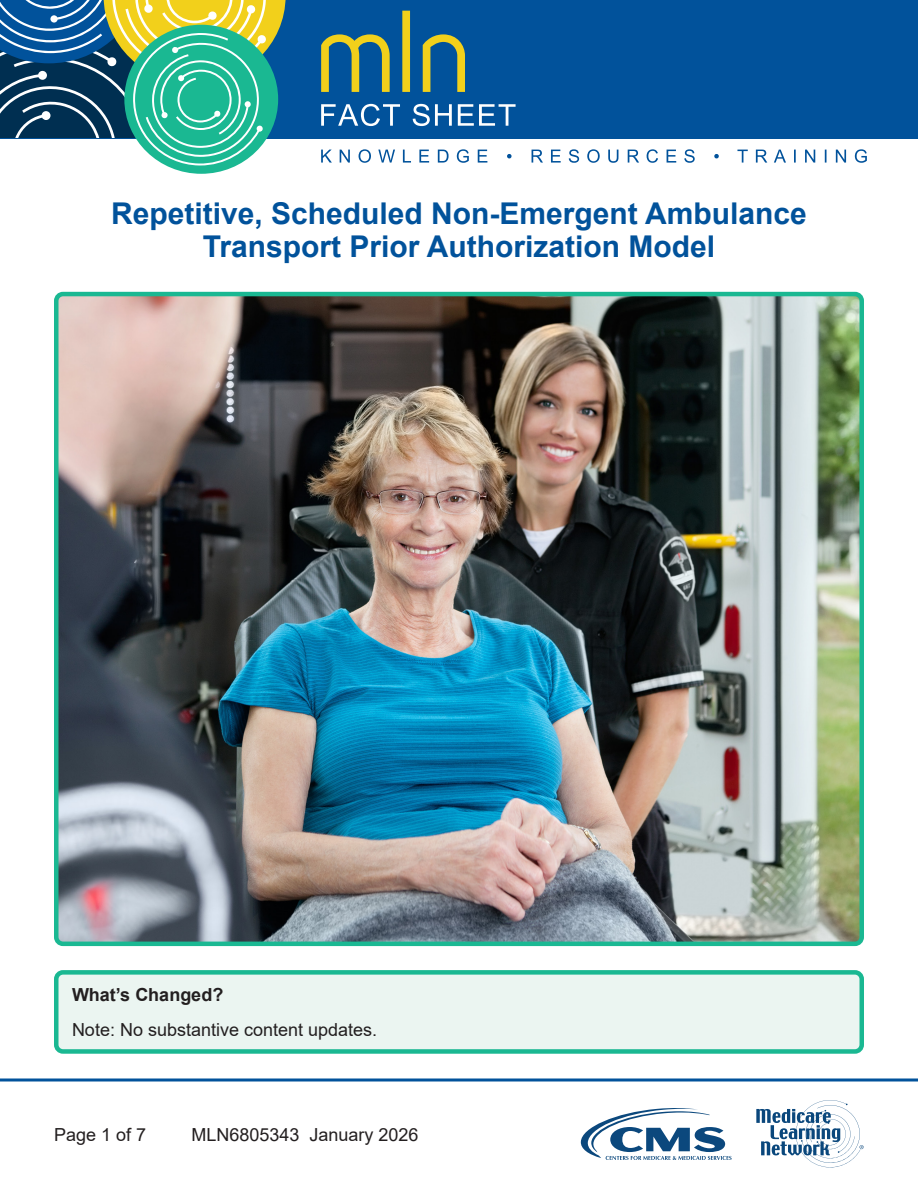
<style>
.page{position:relative;width:918px;height:1188px;background:#fff}
.page>*{position:absolute;margin:0;border:0;box-sizing:border-box;transform-origin:0 0}
.t1{font:700 30px/33px "Arial";color:#01529b;text-align:center}
.t2{font:18px "Arial";color:#231f20}
.t3{font:700 18px "Arial";color:#231f20}
</style>
<div class="page">
<svg style="left:0;top:1078px;width:918px;height:4px;background:#407db3"></svg>
<div style="left:0;top:0;width:918px;height:138px;background:#01529b"></div>
<svg style="left:0;top:0;width:286px;height:165px"></svg>
<svg style="left:321px;top:11px;width:144px;height:81px"></svg>
<svg style="left:321px;top:149px;width:546px;height:14px"></svg>
<svg style="left:321px;top:104px;width:195px;height:22px"></svg>
<svg style="left:581px;top:1108px;width:151px;height:52px"></svg>
<svg style="left:756px;top:1100px;width:108px;height:67px"></svg>
<img style="left:59px;top:297px;width:800px;height:644px">
<div style="left:54px;top:292px;width:810px;height:654px;border:4px solid #1ab892;border-radius:7px"></div>
<div style="left:56px;top:972px;width:806px;height:79px;background:#ebf5f1;border-radius:7px"></div>
<div style="left:54px;top:970px;width:810px;height:84px;border:4px solid #1ab892;border-radius:7px"></div>
<h1 class="t1" style="left:111px;top:198px;width:697px">Repetitive, Scheduled Non-Emergent Ambulance<br>Transport Prior Authorization Model</h1>
<p class="t3" style="left:72px;top:982px;width:153px">What’s Changed?</p>
<p class="t2" style="left:72px;top:1017px;width:307px">Note: No substantive content updates.</p>
<p class="t2" style="left:54px;top:1122px;width:94px">Page 1 of 7</p>
<p class="t2" style="left:192px;top:1122px;width:229px">MLN6805343 January 2026</p>
</div>
